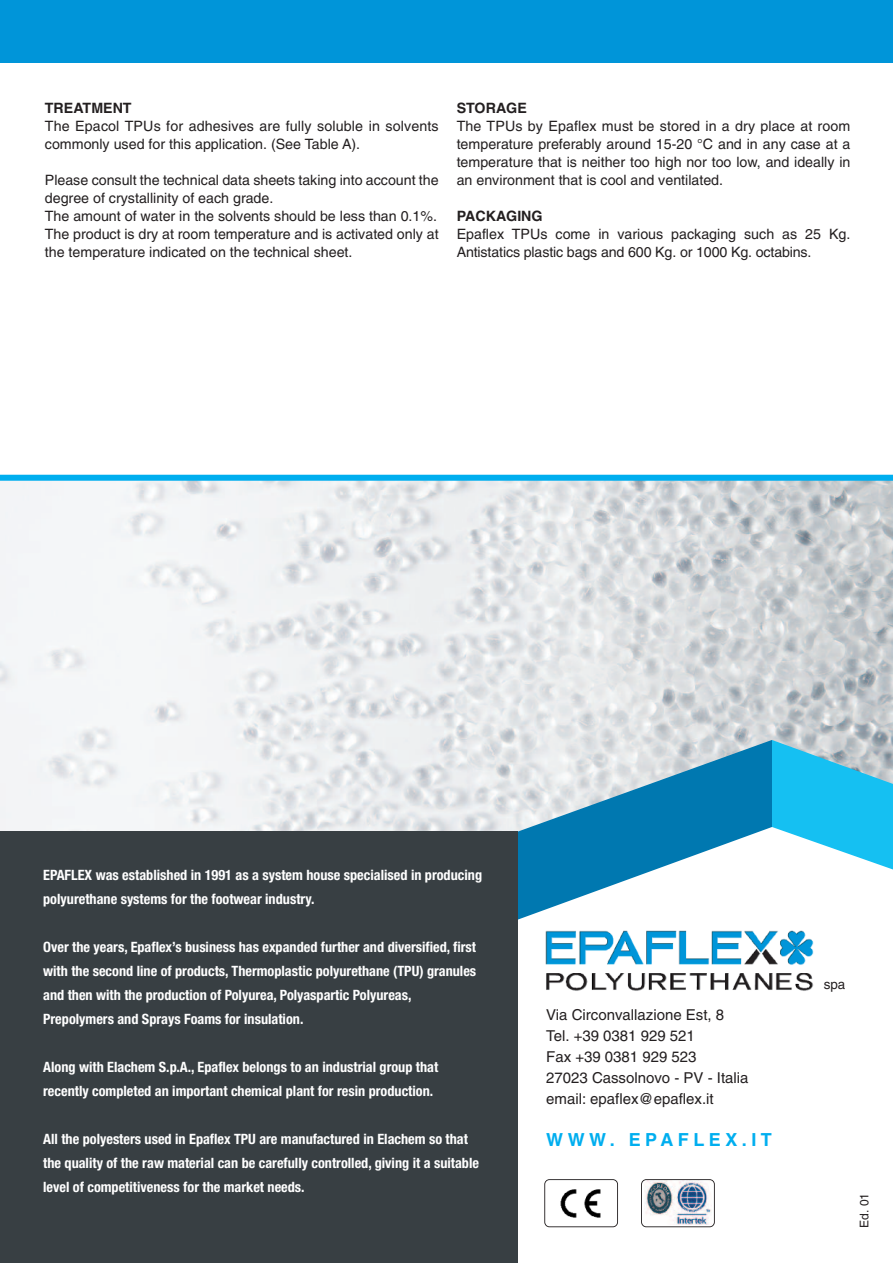
<style>
.page{position:relative;width:893px;height:1263px;background:#fff}
.page>*{position:absolute;margin:0;border:0;box-sizing:border-box;transform-origin:0 0}
.t1{font:700 18px "Helvetica";letter-spacing:.25em;color:#00aeef}
.t2{font:15px/21px "Helvetica";color:#231f20}
.t3{font:700 condensed 14.25px/24px "Helvetica Neue";color:#fff}
.t4{font:14.25px/18px "Helvetica";color:#231f20}
.t5{font:700 14.25px "Helvetica";color:#231f20}
.t6{font:13.5px "Helvetica";color:#231f20}
.t7{font:12px "Helvetica";color:#231f20}
</style>
<div class="page">
<img style="left:0;top:481px;width:893px;height:350px">
<div style="left:0;top:475px;width:893px;height:6px;background:#00aeef"></div>
<div style="left:0;top:0;width:893px;height:62px;background:#0095d9"></div>
<svg style="left:517px;top:740px;width:255px;height:180px"></svg>
<svg style="left:772px;top:740px;width:121px;height:129px"></svg>
<div style="left:0;top:831px;width:518px;height:432px;background:#383f43"></div>
<img style="left:545px;top:930px;width:269px;height:61px">
<svg style="left:544px;top:1179px;width:74px;height:48px"></svg>
<img style="left:641px;top:1179px;width:74px;height:48px">
<p class="t5" style="left:45px;top:103px;width:88px">TREATMENT</p>
<p class="t4" style="left:45px;top:118px;width:395px">The Epacol TPUs for adhesives are fully soluble in solvents commonly used for this application. (See Table A).</p>
<p class="t4" style="left:45px;top:172px;width:395px">Please consult the technical data sheets taking into account the degree of crystallinity of each grade.<br>The amount of water in the solvents should be less than 0.1%.<br>The product is dry at room temperature and is activated only at the temperature indicated on the technical sheet.</p>
<p class="t5" style="left:457px;top:103px;width:72px">STORAGE</p>
<p class="t4" style="left:457px;top:118px;width:395px;text-align:justify">The TPUs by Epaflex must be stored in a dry place at room temperature preferably around 15-20 °C and in any case at a temperature that is neither too high nor too low, and ideally in an environment that is cool and ventilated.</p>
<p class="t5" style="left:457px;top:211px;width:87px">PACKAGING</p>
<p class="t4" style="left:457px;top:226px;width:395px">Epaflex TPUs come in various packaging such as 25 Kg.<br>Antistatics plastic bags and 600 Kg. or 1000 Kg. octabins.</p>
<p class="t3" style="left:43px;top:864px;width:440px">EPAFLEX was established in 1991 as a system house specialised in producing polyurethane systems for the footwear industry.</p>
<p class="t3" style="left:43px;top:936px;width:435px">Over the years, Epaflex’s business has expanded further and diversified, first with the second line of products, Thermoplastic polyurethane (TPU) granules and then with the production of Polyurea, Polyaspartic Polyureas, Prepolymers and Sprays Foams for insulation.</p>
<p class="t3" style="left:43px;top:1056px;width:397px">Along with Elachem S.p.A., Epaflex belongs to an industrial group that recently completed an important chemical plant for resin production.</p>
<p class="t3" style="left:43px;top:1128px;width:437px">All the polyesters used in Epaflex TPU are manufactured in Elachem so that the quality of the raw material can be carefully controlled, giving it a suitable level of competitiveness for the market needs.</p>
<p class="t2" style="left:546px;top:1006px;width:204px">Via Circonvallazione Est, 8<br>Tel. +39 0381 929 521<br>Fax +39 0381 929 523<br>27023 Cassolnovo - PV - Italia email: epaflex@epaflex.it</p>
<p class="t1" style="left:546px;top:1133px;width:227px">WWW. EPAFLEX.IT</p>
<p class="t6" style="left:824px;top:979px;width:23px">spa</p>
<p class="t7" style="left:860px;top:1228px;width:36px;rotate:-90deg">Ed. 01</p>
</div>
